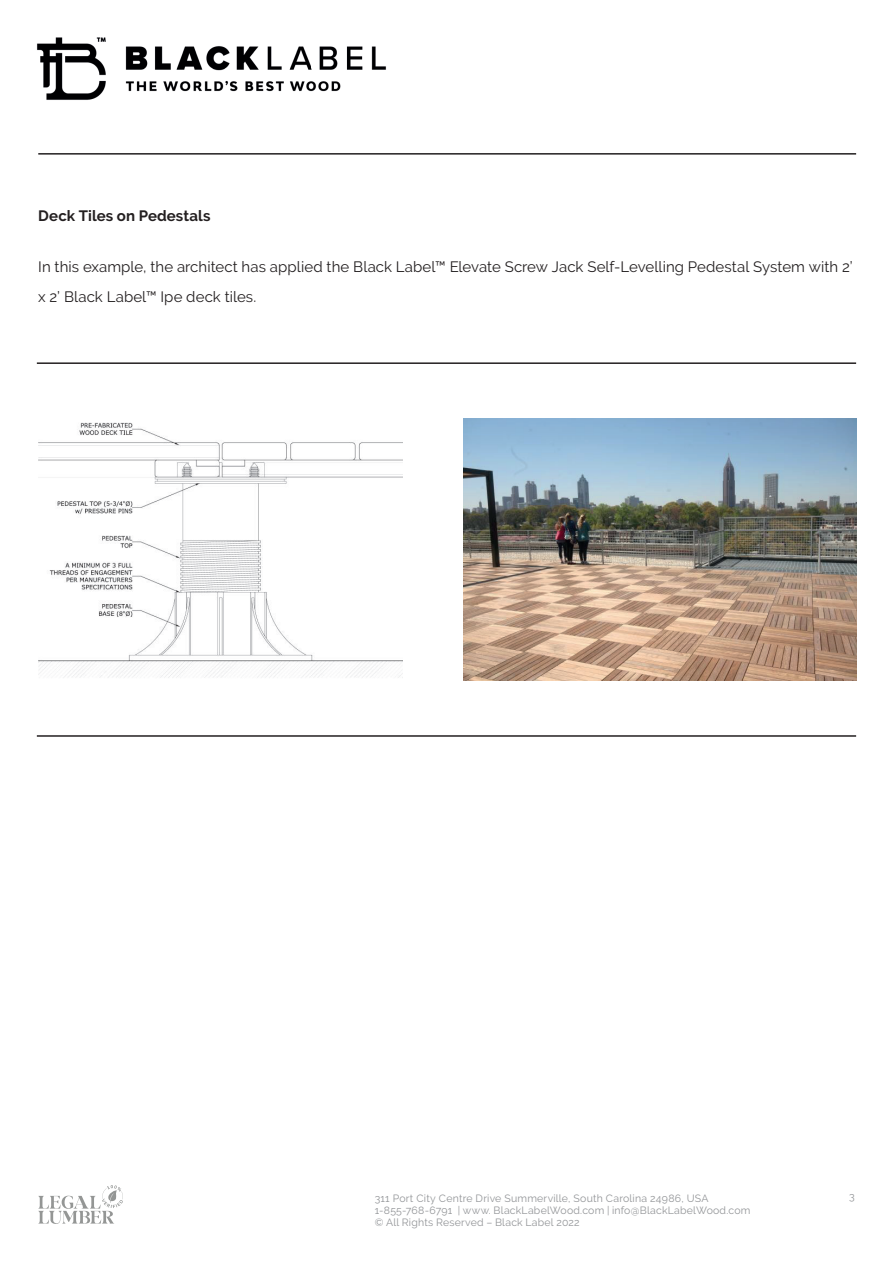
<style>
.page{position:relative;width:893px;height:1263px;background:#fff}
.page>*{position:absolute;margin:0;border:0;box-sizing:border-box;transform-origin:0 0}
.t1{font:15px/30px "Raleway";letter-spacing:.005em;color:#231f20}
.t2{font:700 15px "Raleway";letter-spacing:.005em;color:#231f20}
.t3{font:10.5px/12px "Raleway";letter-spacing:.02em;color:#939598}
</style>
<div class="page">
<hr style="left:38px;top:153px;width:818px;height:2px;background:#231f20">
<img style="left:37px;top:37px;width:349px;height:63px">
<svg style="left:38px;top:1185px;width:85px;height:39px"></svg>
<hr style="left:37px;top:362px;width:819px;height:2px;background:#231f20">
<hr style="left:37px;top:735px;width:819px;height:2px;background:#231f20">
<img style="left:38px;top:422px;width:365px;height:256px">
<img style="left:463px;top:418px;width:393px;height:262px">
<h1 class="t2" style="left:38px;top:207px;width:174px">Deck Tiles on Pedestals</h1>
<h1 class="t1" style="left:38px;top:252px;width:816px">In this example, the architect has applied the Black Label™ Elevate Screw Jack Self-Levelling Pedestal System with 2’ x 2’ Black Label™ Ipe deck tiles.</h1>
<p class="t3" style="left:375px;top:1192px;width:335px">311 Port City Centre Drive Summerville, South Carolina 24986, USA</p>
<p class="t3" style="left:849px;top:1190px;width:7px">3</p>
<p class="t3" style="left:375px;top:1204px;width:377px">1-855-768-6791 | www. BlackLabelWood.com | info@BlackLabelWood.com © All Rights Reserved – Black Label 2022</p>
</div>
